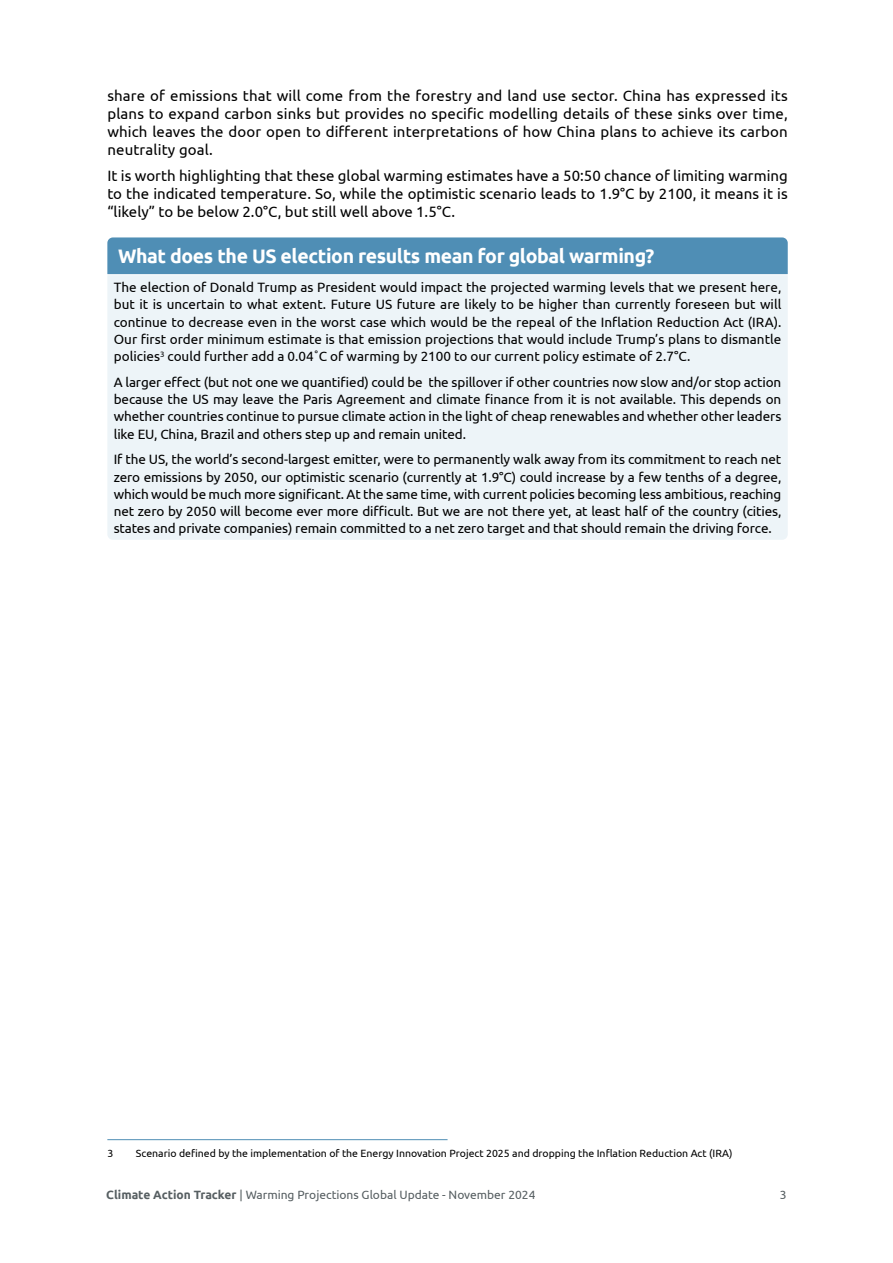
<style>
.page{position:relative;width:893px;height:1263px;background:#fff}
.page>*{position:absolute;margin:0;border:0;box-sizing:border-box;transform-origin:0 0}
.t1{font:700 19.5px "Ubuntu";letter-spacing:-.02em;color:#fff}
.t2{font:15px/18px "Ubuntu";color:#000;text-align:justify}
.t3{font:13.5px/17.2px "Ubuntu";letter-spacing:-.005em;color:#000;text-align:justify}
.t4{font:12px "Ubuntu";color:#575f62}
.t5{font:10.5px "Ubuntu";color:#000}
.s1{font-weight:700}
</style>
<div class="page">
<div style="left:107px;top:237px;width:681px;height:37px;background:#4f8eb5"></div>
<div style="left:107px;top:275px;width:681px;height:265px;background:#edf4f8"></div>
<hr style="left:107px;top:1139px;width:341px;height:1px;background:#4f8eb5">
<p class="t2" style="left:107px;top:86px;width:682px">share of emissions that will come from the forestry and land use sector. China has expressed its plans to expand carbon sinks but provides no specific modelling details of these sinks over time, which leaves the door open to different interpretations of how China plans to achieve its carbon neutrality goal.</p>
<p class="t2" style="left:107px;top:167px;width:682px">It is worth highlighting that these global warming estimates have a 50:50 chance of limiting warming to the indicated temperature. So, while the optimistic scenario leads to 1.9°C by 2100, it means it is “likely” to be below 2.0°C, but still well above 1.5°C.</p>
<h1 class="t1" style="left:118px;top:245px;width:538px">What does the US election results mean for global warming?</h1>
<p class="t3" style="left:114px;top:278px;width:669px">The election of Donald Trump as President would impact the projected warming levels that we present here, but it is uncertain to what extent. Future US future are likely to be higher than currently foreseen but will continue to decrease even in the worst case which would be the repeal of the Inflation Reduction Act (IRA).<br>Our first order minimum estimate is that emission projections that would include Trump’s plans to dismantle policies<sup>3</sup> could further add a 0.04˚C of warming by 2100 to our current policy estimate of 2.7°C.</p>
<p class="t3" style="left:114px;top:373px;width:669px">A larger effect (but not one we quantified) could be the spillover if other countries now slow and/or stop action because the US may leave the Paris Agreement and climate finance from it is not available. This depends on whether countries continue to pursue climate action in the light of cheap renewables and whether other leaders like EU, China, Brazil and others step up and remain united.</p>
<p class="t3" style="left:114px;top:451px;width:669px">If the US, the world’s second-largest emitter, were to permanently walk away from its commitment to reach net zero emissions by 2050, our optimistic scenario (currently at 1.9°C) could increase by a few tenths of a degree, which would be much more significant. At the same time, with current policies becoming less ambitious, reaching net zero by 2050 will become ever more difficult. But we are not there yet, at least half of the country (cities, states and private companies) remain committed to a net zero target and that should remain the driving force.</p>
<p class="t5" style="left:107px;top:1146px;width:7px">3</p>
<p class="t5" style="left:136px;top:1146px;width:598px">Scenario defined by the implementation of the Energy Innovation Project 2025 and dropping the Inflation Reduction Act (IRA)</p>
<p class="t4" style="left:106px;top:1188px;width:431px"><span class="s1">Climate Action Tracker</span> | Warming Projections Global Update - November 2024</p>
<p class="t4" style="left:780px;top:1188px;width:8px">3</p>
</div>
